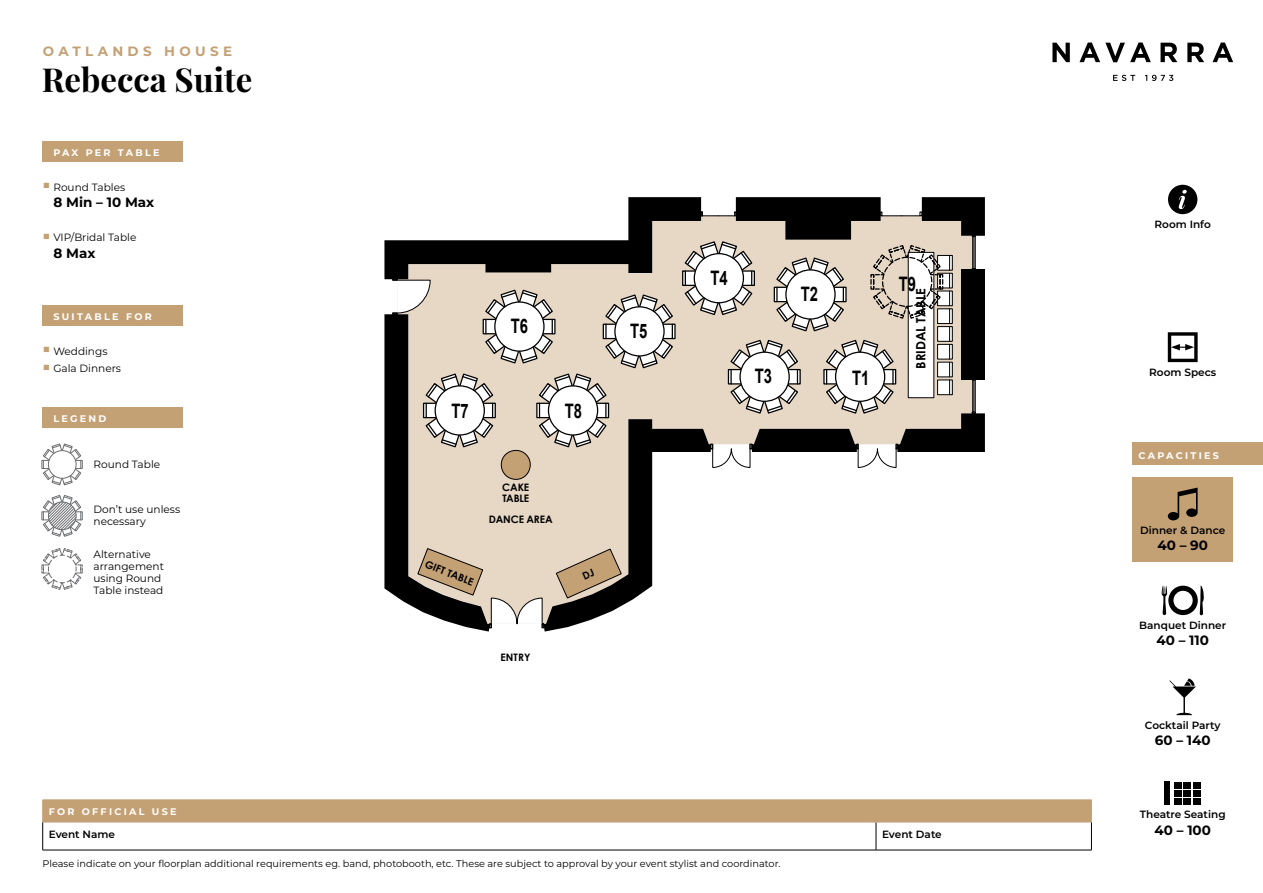
<style>
.page{position:relative;width:1263px;height:893px;background:#fff}
.page>*{position:absolute;margin:0;border:0;box-sizing:border-box;transform-origin:0 0}
.t1{font:700 33px "Playfair Display";color:#000}
.t2{font:700 19.95px "Arial";color:#000;scale:.74 1}
.t3{font:700 13.5px "Montserrat";color:#000}
.t4{font:700 13.5px "Montserrat";letter-spacing:.32em;color:#c4a175}
.t5{font:700 12.9px "Century Gothic";letter-spacing:-.005em;color:#000}
.t6{font:10.5px/12px "Montserrat";color:#000}
.t7{font:600 10.5px "Montserrat";color:#000}
.t8{font:700 10.35px/10.4px "Century Gothic";letter-spacing:-.01em;color:#000}
.t9{font:9.75px "Montserrat";color:#000}
.t10{font:700 9.6px "Montserrat";letter-spacing:.24em;color:#fff}
.s1{font-size:13.5px;color:#c4a175}
</style>
<div class="page">
<div style="left:1132px;top:477px;width:101px;height:84px;background:#c4a175"></div>
<svg style="left:1113px;top:75px;width:22px;height:6px"></svg>
<svg style="left:1145px;top:75px;width:28px;height:6px"></svg>
<svg style="left:1052px;top:43px;width:18px;height:19px"></svg>
<svg style="left:1079px;top:43px;width:72px;height:19px"></svg>
<svg style="left:1160px;top:43px;width:17px;height:19px"></svg>
<svg style="left:1187px;top:43px;width:17px;height:19px"></svg>
<svg style="left:1212px;top:43px;width:21px;height:19px"></svg>
<div style="left:1164px;top:782px;width:6px;height:23px;background:#000"></div>
<svg style="left:1174px;top:782px;width:27px;height:23px"></svg>
<svg style="left:1169px;top:678px;width:27px;height:37px"></svg>
<svg style="left:1168px;top:488px;width:29px;height:32px"></svg>
<svg style="left:1161px;top:585px;width:43px;height:30px"></svg>
<svg style="left:1168px;top:332px;width:29px;height:30px"></svg>
<svg style="left:1168px;top:185px;width:29px;height:29px"></svg>
<div style="left:1132px;top:443px;width:131px;height:22px;background:#c4a175"></div>
<hr style="left:43px;top:850px;width:833px;height:1px;background:#000">
<hr style="left:876px;top:850px;width:216px;height:1px;background:#000">
<svg style="left:42px;top:800px;width:1050px;height:50px"></svg>
<hr style="left:43px;top:822px;width:833px;height:1px;background:#c4a175">
<hr style="left:876px;top:822px;width:216px;height:1px;background:#c4a175">
<div style="left:43px;top:141px;width:140px;height:21px;background:#c4a175"></div>
<div style="left:43px;top:305px;width:140px;height:21px;background:#c4a175"></div>
<div style="left:43px;top:407px;width:140px;height:21px;background:#c4a175"></div>
<svg style="left:42px;top:444px;width:41px;height:41px"></svg>
<div style="left:48px;top:451px;width:28px;height:27px;background:#fff;border-radius:50%"></div>
<div style="left:48px;top:450px;width:28px;height:28px;border:1px solid #6d6e71;border-radius:50%"></div>
<svg style="left:42px;top:495px;width:41px;height:42px"></svg>
<svg style="left:42px;top:548px;width:41px;height:42px"></svg>
<svg style="left:384px;top:197px;width:601px;height:435px"></svg>
<h3 class="t4" style="left:43px;top:41px;width:191px">OATLANDS HOUSE</h3>
<h1 class="t1" style="left:42px;top:59px;width:212px">Rebecca Suite</h1>
<p class="t10" style="left:53px;top:146px;width:108px">PAX PER TABLE</p>
<p class="t6" style="left:43px;top:181px;width:84px"><span class="s1">■</span> Round Tables</p>
<h3 class="t3" style="left:53px;top:193px;width:102px">8 Min – 10 Max</h3>
<p class="t6" style="left:43px;top:231px;width:95px"><span class="s1">■</span> VIP/Bridal Table</p>
<h3 class="t3" style="left:53px;top:243px;width:43px">8 Max</h3>
<p class="t10" style="left:53px;top:310px;width:100px">SUITABLE FOR</p>
<p class="t6" style="left:43px;top:345px;width:66px"><span class="s1">■</span> Weddings</p>
<p class="t6" style="left:43px;top:362px;width:80px"><span class="s1">■</span> Gala Dinners</p>
<p class="t10" style="left:53px;top:411px;width:55px">LEGEND</p>
<p class="t6" style="left:94px;top:458px;width:68px">Round Table</p>
<p class="t6" style="left:94px;top:503px;width:88px">Don’t use unless necessary</p>
<p class="t6" style="left:94px;top:548px;width:72px">Alternative arrangement using Round<br>Table instead</p>
<h2 class="t2" style="left:511px;top:313px;width:25px">T6</h2>
<h2 class="t2" style="left:452px;top:398px;width:25px">T7</h2>
<h2 class="t2" style="left:565px;top:398px;width:25px">T8</h2>
<p class="t8" style="left:427px;top:558px;width:53px;rotate:22deg">GIFT TABLE</p>
<p class="t8" style="left:502px;top:482px;width:28px">CAKE<br>TABLE</p>
<p class="t8" style="left:489px;top:513px;width:65px">DANCE AREA</p>
<p class="t8" style="left:500px;top:651px;width:31px">ENTRY</p>
<h2 class="t2" style="left:630px;top:317px;width:25px">T5</h2>
<h2 class="t2" style="left:710px;top:265px;width:25px">T4</h2>
<h2 class="t2" style="left:755px;top:362px;width:25px">T3</h2>
<h2 class="t2" style="left:801px;top:280px;width:25px">T2</h2>
<h2 class="t2" style="left:852px;top:365px;width:25px">T1</h2>
<h2 class="t2" style="left:899px;top:271px;width:25px">T9</h2>
<h3 class="t5" style="left:913px;top:369px;width:82px;rotate:-90deg">BRIDAL TABLE</h3>
<p class="t10" style="left:49px;top:805px;width:129px">FOR OFFICIAL USE</p>
<p class="t7" style="left:49px;top:827px;width:68px">Event Name</p>
<p class="t7" style="left:882px;top:827px;width:61px">Event Date</p>
<p class="t9" style="left:43px;top:856px;width:739px">Please indicate on your floorplan additional requirements eg. band, photobooth, etc. These are subject to approval by your event stylist and coordinator.</p>
<p class="t7" style="left:1154px;top:216px;width:58px">Room Info</p>
<p class="t7" style="left:1149px;top:364px;width:69px">Room Specs</p>
<p class="t10" style="left:1138px;top:448px;width:82px">CAPACITIES</p>
<p class="t7" style="left:1140px;top:523px;width:87px">Dinner &amp; Dance</p>
<h3 class="t3" style="left:1157px;top:536px;width:52px">40 – 90</h3>
<p class="t7" style="left:1139px;top:618px;width:88px">Banquet Dinner</p>
<h3 class="t3" style="left:1156px;top:631px;width:54px">40 – 110</h3>
<p class="t7" style="left:1145px;top:717px;width:77px">Cocktail Party</p>
<h3 class="t3" style="left:1155px;top:731px;width:57px">60 – 140</h3>
<p class="t7" style="left:1140px;top:807px;width:87px">Theatre Seating</p>
<h3 class="t3" style="left:1154px;top:820px;width:58px">40 – 100</h3>
</div>
